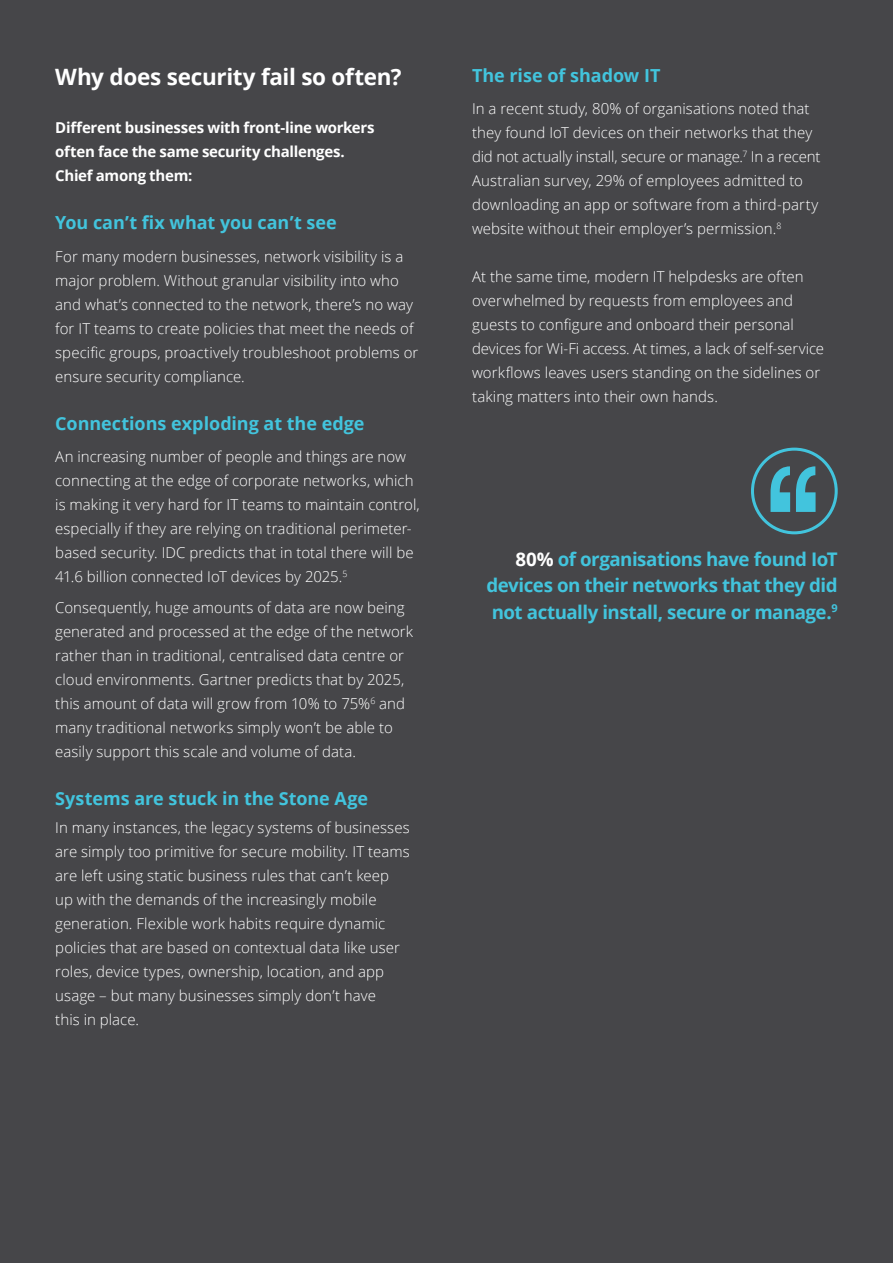
<style>
.page{position:relative;width:893px;height:1263px;background:#464649}
.page>*{position:absolute;margin:0;border:0;box-sizing:border-box;transform-origin:0 0}
.t1{font:176.4px "Helvetica Neue";color:#42c4dd}
.t2{font:700 22.5px "Open Sans";letter-spacing:-.015em;color:#fff}
.t3{font:700 18.75px/26.2px "Open Sans";letter-spacing:-.025em;color:#42c4dd;text-align:justify}
.t4{font:700 18px "Open Sans";letter-spacing:-.005em;color:#42c4dd}
.t5{font:300 15px/24px "Open Sans";letter-spacing:.005em;color:#fff}
.t6{font:700 15px/24px "Open Sans";letter-spacing:-.02em;color:#fff}
.t7{font:700 10.95px "Open Sans";color:#42c4dd}
.s1{color:#fff}
</style>
<div class="page">
<div style="left:751px;top:448px;width:87px;height:86px;border:3px solid #42c4dd;border-radius:50%"></div>
<h2 class="t2" style="left:55px;top:61px;width:348px">Why does security fail so often?</h2>
<p class="t6" style="left:55px;top:115px;width:321px">Different businesses with front-line workers often face the same security challenges.<br>Chief among them:</p>
<p class="t4" style="left:55px;top:210px;width:283px">You can’t fix what you can’t see</p>
<p class="t5" style="left:55px;top:244px;width:365px">For many modern businesses, network visibility is a major problem. Without granular visibility into who and what’s connected to the network, there’s no way for IT teams to create policies that meet the needs of specific groups, proactively troubleshoot problems or ensure security compliance.</p>
<p class="t4" style="left:55px;top:411px;width:311px">Connections exploding at the edge</p>
<p class="t5" style="left:55px;top:444px;width:366px">An increasing number of people and things are now connecting at the edge of corporate networks, which is making it very hard for IT teams to maintain control, especially if they are relying on traditional perimeter&shy;based security. IDC predicts that in total there will be 41.6 billion connected IoT devices by 2025.<sup>5</sup></p>
<p class="t5" style="left:55px;top:595px;width:359px">Consequently, huge amounts of data are now being generated and processed at the edge of the network rather than in traditional, centralised data centre or cloud environments. Gartner predicts that by 2025, this amount of data will grow from 10% to 75%<sup>6</sup> and many traditional networks simply won’t be able to easily support this scale and volume of data.</p>
<p class="t4" style="left:55px;top:785px;width:314px">Systems are stuck in the Stone Age</p>
<p class="t5" style="left:55px;top:815px;width:356px">In many instances, the legacy systems of businesses are simply too primitive for secure mobility. IT teams are left using static business rules that can’t keep up with the demands of the increasingly mobile generation. Flexible work habits require dynamic policies that are based on contextual data like user roles, device types, ownership, location, and app usage – but many businesses simply don’t have<br>this in place.</p>
<p class="t4" style="left:472px;top:63px;width:190px">The rise of shadow IT</p>
<p class="t5" style="left:472px;top:96px;width:350px">In a recent study, 80% of organisations noted that they found IoT devices on their networks that they did not actually install, secure or manage.<sup>7</sup> In a recent Australian survey, 29% of employees admitted to downloading an app or software from a third-party website without their employer’s permission.<sup>8</sup></p>
<p class="t5" style="left:472px;top:264px;width:354px">At the same time, modern IT helpdesks are often overwhelmed by requests from employees and guests to configure and onboard their personal devices for Wi-Fi access. At times, a lack of self-service workflows leaves users standing on the sidelines or taking matters into their own hands.</p>
<h1 class="t1" style="left:756px;top:402px;width:76px">‘‘</h1>
<p class="t3" style="left:486px;top:546px;width:353px;text-indent:29px"><span class="s1">80%</span> of organisations have found IoT devices on their networks that they did not actually install, secure or manage.</p>
<p class="t7" style="left:831px;top:601px;width:8px">9</p>
</div>
